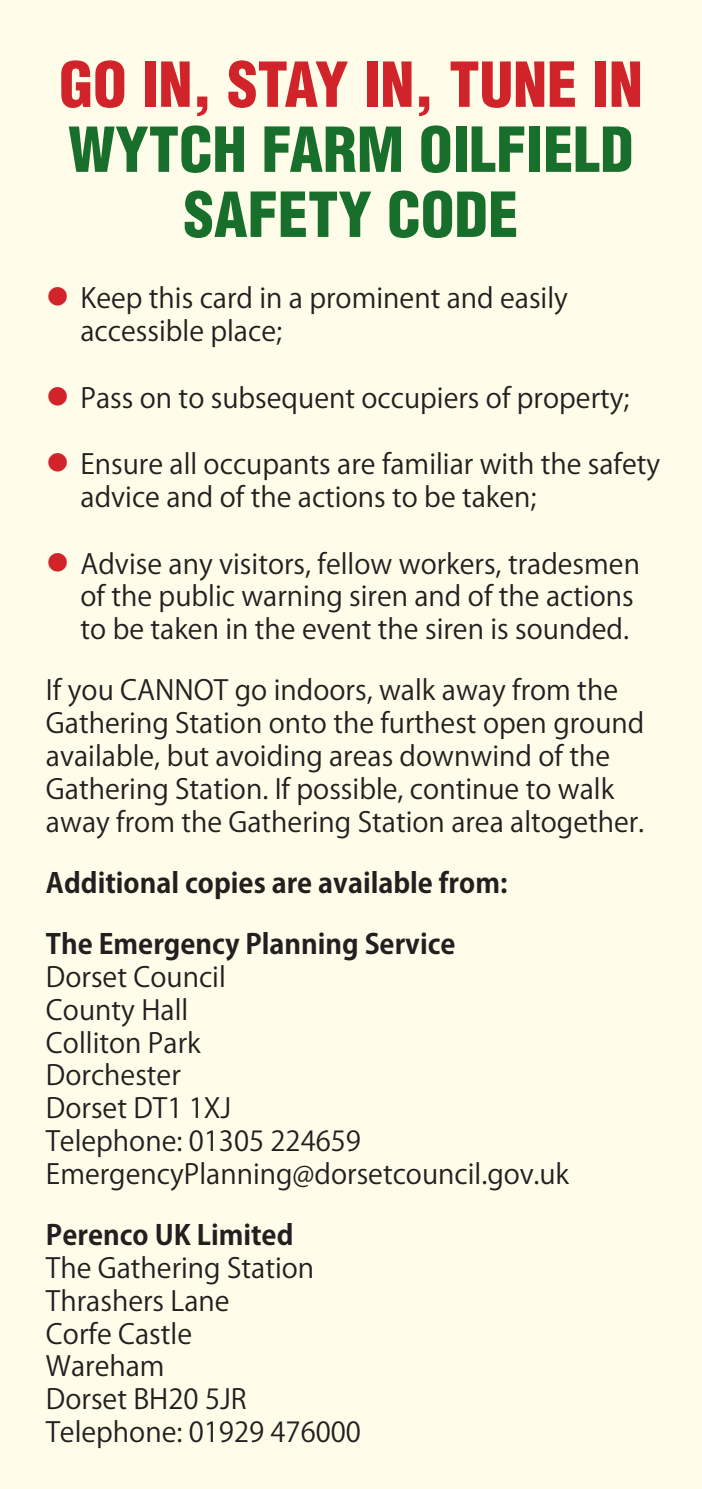
<style>
.page{position:relative;width:702px;height:1489px;background:#fff}
.page>*{position:absolute;margin:0;border:0;box-sizing:border-box;transform-origin:0 0}
.t1{font:60.5px/65px "Switzerland Cond Black Plain";color:#176f2b;text-align:center}
.t2{font:60.5px "Switzerland Cond Black Plain";color:#d1232a}
.t3{font:27.25px/32.8px "Koz Go Pr 6 N";color:#231f20}
.t4{font:700 27.25px "Koz Go Pr 6 N";color:#231f20}
.s1{color:#d1232a}
</style>
<div class="page">
<div style="left:0;top:0;width:702px;height:1488px;background:#fffde9"></div>
<h1 class="t2" style="left:59px;top:47px;width:584px">GO IN, STAY IN, TUNE IN</h1>
<h1 class="t1" style="left:68px;top:116px;width:567px">WYTCH FARM OILFIELD<br>SAFETY CODE</h1>
<p class="t3" style="left:80px;top:282px;width:489px;text-indent:-34px"><span class="s1">●</span> Keep this card in a prominent and easily accessible place;</p>
<p class="t3" style="left:46px;top:382px;width:585px"><span class="s1">●</span> Pass on to subsequent occupiers of property;</p>
<p class="t3" style="left:80px;top:448px;width:581px;text-indent:-35px"><span class="s1">●</span> Ensure all occupants are familiar with the safety advice and of the actions to be taken;</p>
<p class="t3" style="left:80px;top:548px;width:561px;text-indent:-35px"><span class="s1">●</span> Advise any visitors, fellow workers, tradesmen of the public warning siren and of the actions to be taken in the event the siren is sounded.</p>
<p class="t3" style="left:46px;top:674px;width:600px">If you CANNOT go indoors, walk away from the Gathering Station onto the furthest open ground available, but avoiding areas downwind of the Gathering Station. If possible, continue to walk away from the Gathering Station area altogether.</p>
<p class="t4" style="left:46px;top:867px;width:463px">Additional copies are available from:</p>
<p class="t4" style="left:46px;top:928px;width:411px">The Emergency Planning Service</p>
<p class="t3" style="left:46px;top:961px;width:524px">Dorset Council<br>County Hall<br>Colliton Park<br>Dorchester<br>Dorset DT1 1XJ<br>Telephone: 01305 224659<br>EmergencyPlanning@dorsetcouncil.gov.uk</p>
<p class="t4" style="left:46px;top:1219px;width:249px">Perenco UK Limited</p>
<p class="t3" style="left:46px;top:1252px;width:316px">The Gathering Station<br>Thrashers Lane<br>Corfe Castle<br>Wareham<br>Dorset BH20 5JR<br>Telephone: 01929 476000</p>
</div>
